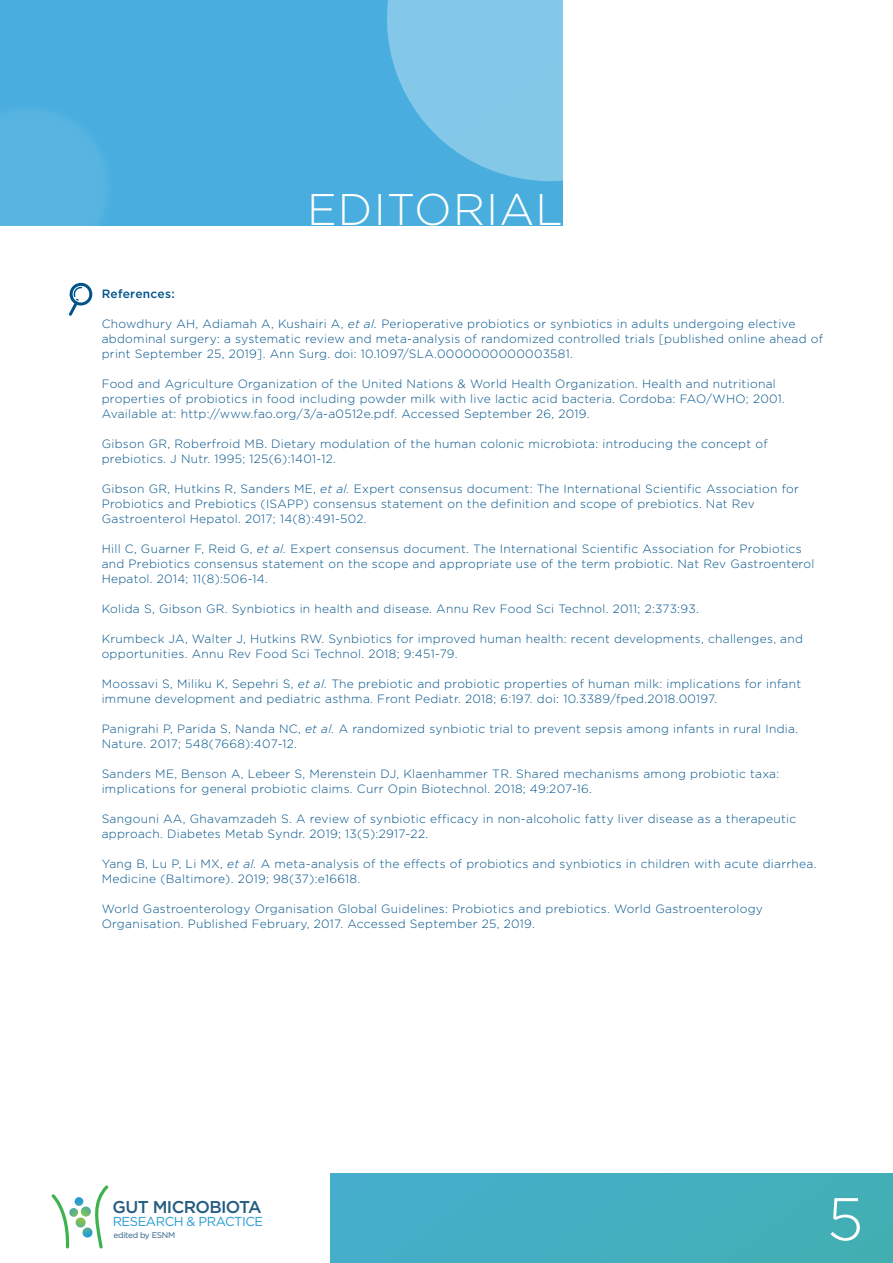
<style>
.page{position:relative;width:893px;height:1263px;background:#fff}
.page>*{position:absolute;margin:0;border:0;box-sizing:border-box;transform-origin:0 0}
.t1{font:300 60px "Gotham";color:#fff}
.t2{font:300 44.25px "Gotham";letter-spacing:.025em;color:#fff}
.t3{font:500 17.1px "Gotham";letter-spacing:-.035em;color:#255d82}
.t4{font:13.05px "Gotham";letter-spacing:-.035em;color:#269cd5}
.t5{font:300 12px/15px "Gotham";letter-spacing:.025em;color:#00538a}
.t6{font:500 12px "Gotham";letter-spacing:.025em;color:#00538a}
.t7{font:8.25px "Gotham";letter-spacing:-.035em;color:#255d82}
.s1{font-style:italic}
</style>
<div class="page">
<img style="left:0;top:0;width:893px;height:1263px">
<svg style="left:66px;top:281px;width:28px;height:37px"></svg>
<h2 class="t2" style="left:307px;top:185px;width:257px">EDITORIAL</h2>
<p class="t6" style="left:102px;top:286px;width:75px">References:</p>
<p class="t5" style="left:102px;top:316px;width:723px">Chowdhury AH, Adiamah A, Kushairi A, <span class="s1">et al.</span> Perioperative probiotics or synbiotics in adults undergoing elective abdominal surgery: a systematic review and meta-analysis of randomized controlled trials [published online ahead of print September 25, 2019]. Ann Surg. doi: 10.1097/SLA.0000000000003581.</p>
<p class="t5" style="left:102px;top:376px;width:685px">Food and Agriculture Organization of the United Nations &amp; World Health Organization. Health and nutritional properties of probiotics in food including powder milk with live lactic acid bacteria. Cordoba: FAO/WHO; 2001.<br>Available at: http://www.fao.org/3/a-a0512e.pdf. Accessed September 26, 2019.</p>
<p class="t5" style="left:102px;top:436px;width:668px">Gibson GR, Roberfroid MB. Dietary modulation of the human colonic microbiota: introducing the concept of prebiotics. J Nutr. 1995; 125(6):1401-12.</p>
<p class="t5" style="left:102px;top:481px;width:699px">Gibson GR, Hutkins R, Sanders ME, <span class="s1">et al.</span> Expert consensus document: The International Scientific Association for<br>Probiotics and Prebiotics (ISAPP) consensus statement on the definition and scope of prebiotics. Nat Rev<br>Gastroenterol Hepatol. 2017; 14(8):491-502.</p>
<p class="t5" style="left:102px;top:541px;width:714px">Hill C, Guarner F, Reid G, <span class="s1">et al.</span> Expert consensus document. The International Scientific Association for Probiotics and Prebiotics consensus statement on the scope and appropriate use of the term probiotic. Nat Rev Gastroenterol<br>Hepatol. 2014; 11(8):506-14.</p>
<p class="t5" style="left:102px;top:601px;width:599px">Kolida S, Gibson GR. Synbiotics in health and disease. Annu Rev Food Sci Technol. 2011; 2:373:93.</p>
<p class="t5" style="left:102px;top:631px;width:703px">Krumbeck JA, Walter J, Hutkins RW. Synbiotics for improved human health: recent developments, challenges, and opportunities. Annu Rev Food Sci Technol. 2018; 9:451-79.</p>
<p class="t5" style="left:102px;top:676px;width:701px">Moossavi S, Miliku K, Sepehri S, <span class="s1">et al.</span> The prebiotic and probiotic properties of human milk: implications for infant immune development and pediatric asthma. Front Pediatr. 2018; 6:197. doi: 10.3389/fped.2018.00197.</p>
<p class="t5" style="left:102px;top:721px;width:698px">Panigrahi P, Parida S, Nanda NC, <span class="s1">et al.</span> A randomized synbiotic trial to prevent sepsis among infants in rural India.<br>Nature. 2017; 548(7668):407-12.</p>
<p class="t5" style="left:102px;top:766px;width:679px">Sanders ME, Benson A, Lebeer S, Merenstein DJ, Klaenhammer TR. Shared mechanisms among probiotic taxa: implications for general probiotic claims. Curr Opin Biotechnol. 2018; 49:207-16.</p>
<p class="t5" style="left:102px;top:811px;width:696px">Sangouni AA, Ghavamzadeh S. A review of synbiotic efficacy in non-alcoholic fatty liver disease as a therapeutic approach. Diabetes Metab Syndr. 2019; 13(5):2917-22.</p>
<p class="t5" style="left:102px;top:856px;width:716px">Yang B, Lu P, Li MX, <span class="s1">et al.</span> A meta-analysis of the effects of probiotics and synbiotics in children with acute diarrhea.<br>Medicine (Baltimore). 2019; 98(37):e16618.</p>
<p class="t5" style="left:102px;top:901px;width:663px">World Gastroenterology Organisation Global Guidelines: Probiotics and prebiotics. World Gastroenterology<br>Organisation. Published February, 2017. Accessed September 25, 2019.</p>
<h3 class="t3" style="left:113px;top:1197px;width:151px">GUT MICROBIOTA</h3>
<p class="t4" style="left:113px;top:1214px;width:152px">RESEARCH &amp; PRACTICE</p>
<p class="t7" style="left:114px;top:1230px;width:63px">edited by ESNM</p>
<h1 class="t1" style="left:827px;top:1186px;width:38px">5</h1>
</div>
